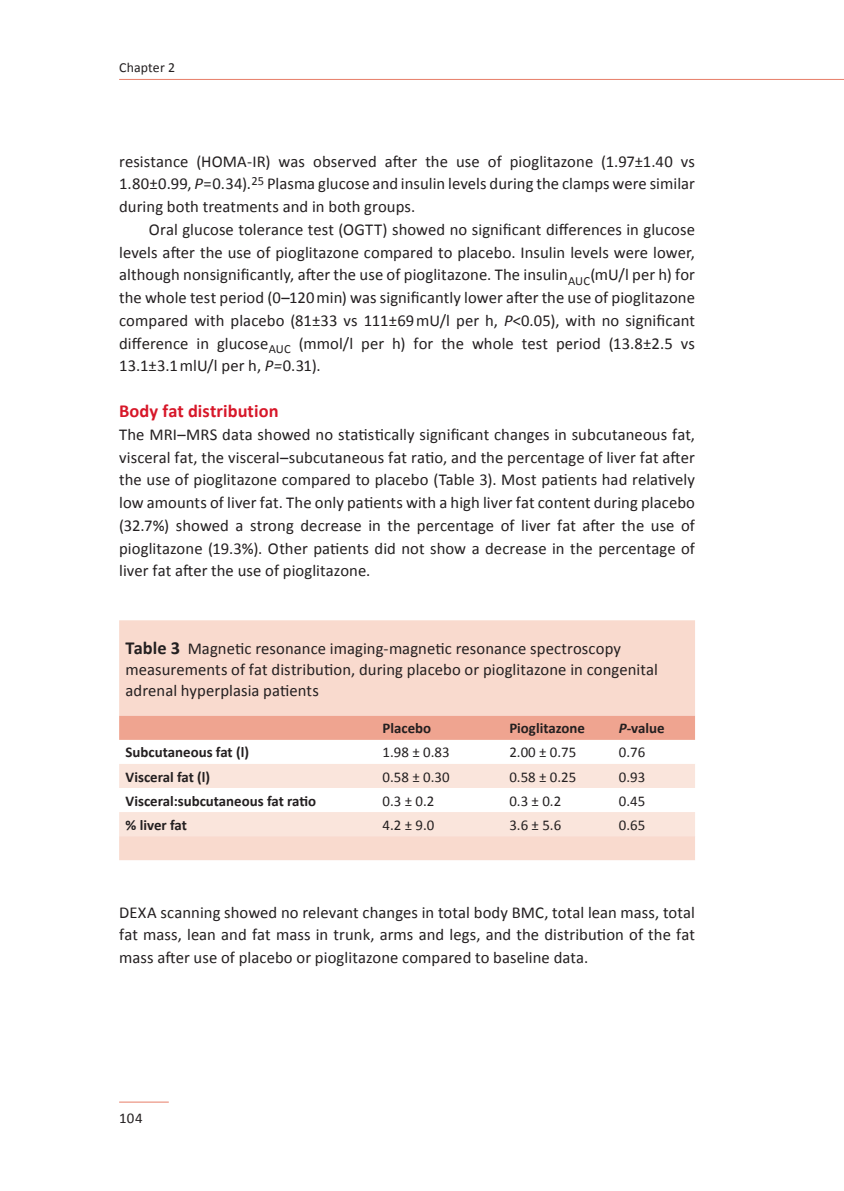
<style>
.page{position:relative;width:844px;height:1191px;background:#fff}
.page>*{position:absolute;margin:0;border:0;box-sizing:border-box;transform-origin:0 0}
.t1{font:700 18.38px "Calibri";letter-spacing:.005em;color:#d71729}
.t2{font:16.62px/22.8px "Calibri";letter-spacing:.005em;color:#231f20;text-align:justify}
.t3{font:700 14.88px "Calibri";color:#231f20}
.t4{font:14.88px "Calibri";color:#231f20}
.t5{font:13.83px "Calibri";letter-spacing:.01em;color:#231f20}
.s1{font-style:italic}
.s2{font-weight:700;font-size:18.38px}
</style>
<div class="page">
<hr style="left:119px;top:79px;width:724px;height:1px;background:#e77d68">
<hr style="left:119px;top:1101px;width:50px;height:1px;background:#e77d68">
<svg style="left:119px;top:620px;width:575px;height:240px;fill:#f9dace"></svg>
<div style="left:119px;top:716px;width:575px;height:24px;background:#efa490"></div>
<svg style="left:119px;top:764px;width:575px;height:72px;fill:#fae5dc"></svg>
<p class="t5" style="left:119px;top:59px;width:58px">Chapter 2</p>
<p class="t2" style="left:119px;top:150px;width:577px">resistance (HOMA-IR) was observed after the use of pioglitazone (1.97±1.40 vs 1.80±0.99, <span class="s1">P</span>=0.34).<sup>25</sup> Plasma glucose and insulin levels during the clamps were similar during both treatments and in both groups.</p>
<p class="t2" style="left:119px;top:218px;width:577px;text-indent:30px">Oral glucose tolerance test (OGTT) showed no significant differences in glucose levels after the use of pioglitazone compared to placebo. Insulin levels were lower, although nonsignificantly, after the use of pioglitazone. The insulin<sub>AUC</sub>(mU/l per h) for the whole test period (0–120 min) was significantly lower after the use of pioglitazone compared with placebo (81±33 vs 111±69 mU/l per h, <span class="s1">P</span>&lt;0.05), with no significant difference in glucose<sub>AUC</sub> (mmol/l per h) for the whole test period (13.8±2.5 vs 13.1±3.1 mlU/l per h, <span class="s1">P=</span>0.31).</p>
<p class="t1" style="left:119px;top:399px;width:161px">Body fat distribution</p>
<p class="t2" style="left:119px;top:423px;width:577px">The MRI–MRS data showed no statistically significant changes in subcutaneous fat, visceral fat, the visceral–subcutaneous fat ratio, and the percentage of liver fat after the use of pioglitazone compared to placebo (Table 3). Most patients had relatively low amounts of liver fat. The only patients with a high liver fat content during placebo (32.7%) showed a strong decrease in the percentage of liver fat after the use of pioglitazone (19.3%). Other patients did not show a decrease in the percentage of liver fat after the use of pioglitazone.</p>
<p class="t2" style="left:125px;top:638px;width:533px;line-height:21px;text-align:left"><span class="s2">Table 3</span> Magnetic resonance imaging-magnetic resonance spectroscopy measurements of fat distribution, during placebo or pioglitazone in congenital adrenal hyperplasia patients</p>
<p class="t3" style="left:382px;top:719px;width:50px">Placebo</p>
<p class="t3" style="left:509px;top:719px;width:77px">Pioglitazone</p>
<p class="t3" style="left:618px;top:719px;width:47px"><span class="s1">P</span>-value</p>
<p class="t3" style="left:126px;top:743px;width:125px">Subcutaneous fat (l)</p>
<p class="t4" style="left:382px;top:743px;width:68px">1.98 ± 0.83</p>
<p class="t4" style="left:509px;top:743px;width:68px">2.00 ± 0.75</p>
<p class="t4" style="left:618px;top:743px;width:28px">0.76</p>
<p class="t3" style="left:126px;top:767px;width:86px">Visceral fat (l)</p>
<p class="t4" style="left:382px;top:767px;width:68px">0.58 ± 0.30</p>
<p class="t4" style="left:509px;top:767px;width:68px">0.58 ± 0.25</p>
<p class="t4" style="left:618px;top:767px;width:28px">0.93</p>
<p class="t3" style="left:126px;top:791px;width:192px">Visceral:subcutaneous fat ratio</p>
<p class="t4" style="left:382px;top:791px;width:53px">0.3 ± 0.2</p>
<p class="t4" style="left:509px;top:791px;width:53px">0.3 ± 0.2</p>
<p class="t4" style="left:618px;top:791px;width:28px">0.45</p>
<p class="t3" style="left:126px;top:815px;width:63px">% liver fat</p>
<p class="t4" style="left:382px;top:815px;width:53px">4.2 ± 9.0</p>
<p class="t4" style="left:509px;top:815px;width:53px">3.6 ± 5.6</p>
<p class="t4" style="left:618px;top:815px;width:28px">0.65</p>
<p class="t2" style="left:119px;top:900px;width:577px">DEXA scanning showed no relevant changes in total body BMC, total lean mass, total fat mass, lean and fat mass in trunk, arms and legs, and the distribution of the fat mass after use of placebo or pioglitazone compared to baseline data.</p>
<p class="t4" style="left:119px;top:1108px;width:25px">104</p>
</div>
